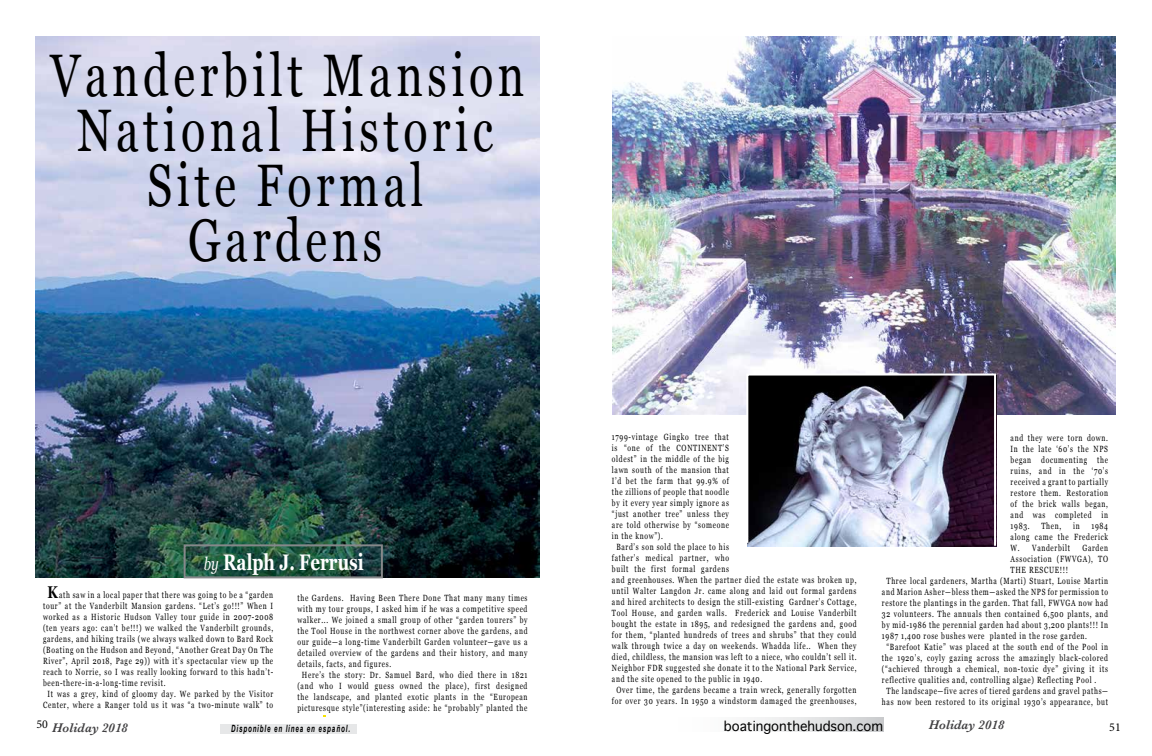
<style>
.page{position:relative;width:1152px;height:756px;background:#fff}
.page>*{position:absolute;margin:0;border:0;box-sizing:border-box;transform-origin:0 0}
.t1{font:60px/55px "Georgia";letter-spacing:.1em;color:#000;text-align:center;scale:.75 1}
.t2{font:700 22.5px "Georgia";color:#fff;scale:.75 1}
.t3{font:italic 600 13px "Baskerville";color:#414042}
.t4{font:13px "Geneva";color:#000}
.t5{font:12px "Minion Pro";color:#000}
.t6{font:italic 700 10px "Arial Narrow";letter-spacing:.12em;color:#000;scale:.75 1}
.t7{font:9px/11px "Georgia";letter-spacing:.1em;color:#000;text-align:justify;scale:.75 1}
.s1{font-weight:400;font-style:italic;font-size:18px}
.s2{font-weight:700;font-size:17px}
</style>
<div class="page">
<svg style="left:754px;top:717px;width:129px;height:15px"></svg>
<div style="left:220px;top:724px;width:137px;height:9px;background:#e6e7e8"></div>
<img style="left:36px;top:36px;width:504px;height:542px">
<div style="left:184px;top:544px;width:199px;height:34px;border:2px solid #86888a"></div>
<img style="left:612px;top:36px;width:504px;height:378px">
<svg style="left:745px;top:373px;width:252px;height:174px;background:#727383"></svg>
<h1 class="t1" style="left:51px;top:46px;width:633px">Vanderbilt Mansion<br>National Historic<br>Site Formal<br>Gardens</h1>
<h2 class="t2" style="left:204px;top:545px;width:215px"><span class="s1">by</span> Ralph J. Ferrusi</h2>
<p class="t7" style="left:48px;top:590px;width:302px"><span class="s2">K</span>ath saw in a local paper that there was going to be a “garden</p>
<p class="t7" style="left:43px;top:601px;width:308px">tour” at the Vanderbilt Mansion gardens. “Let’s go!!!” When I</p>
<p class="t7" style="left:43px;top:612px;width:308px">worked as a Historic Hudson Valley tour guide in 2007-2008</p>
<p class="t7" style="left:43px;top:623px;width:308px">(ten years ago: can’t be!!!) we walked the Vanderbilt grounds,</p>
<p class="t7" style="left:43px;top:634px;width:308px">gardens, and hiking trails (we always walked down to Bard Rock</p>
<p class="t7" style="left:43px;top:645px;width:308px">(Boating on the Hudson and Beyond, “Another Great Day On The</p>
<p class="t7" style="left:43px;top:656px;width:308px">River”, April 2018, Page 29)) with it’s spectacular view up the</p>
<p class="t7" style="left:43px;top:666px;width:308px">reach to Norrie, so I was really looking forward to this hadn’t-</p>
<p class="t7" style="left:43px;top:677px;width:165px">been-there-in-a-long-time revisit.</p>
<p class="t7" style="left:48px;top:688px;width:302px">It was a grey, kind of gloomy day. We parked by the Visitor</p>
<p class="t7" style="left:43px;top:699px;width:308px">Center, where a Ranger told us it was “a two-minute walk” to</p>
<p class="t7" style="left:297px;top:592px;width:308px">the Gardens. Having Been There Done That many many times</p>
<p class="t7" style="left:297px;top:603px;width:308px">with my tour groups, I asked him if he was a competitive speed</p>
<p class="t7" style="left:297px;top:614px;width:308px">walker... We joined a small group of other “garden tourers” by</p>
<p class="t7" style="left:297px;top:625px;width:308px">the Tool House in the northwest corner above the gardens, and</p>
<p class="t7" style="left:297px;top:636px;width:308px">our guide—a long-time Vanderbilt Garden volunteer—gave us a</p>
<p class="t7" style="left:297px;top:647px;width:308px">detailed overview of the gardens and their history, and many</p>
<p class="t7" style="left:297px;top:658px;width:127px">details, facts, and figures.</p>
<p class="t7" style="left:302px;top:669px;width:302px">Here’s the story: Dr. Samuel Bard, who died there in 1821</p>
<p class="t7" style="left:297px;top:680px;width:308px">(and who I would guess owned the place), first designed</p>
<p class="t7" style="left:297px;top:691px;width:308px">the landscape, and planted exotic plants in the “European</p>
<p class="t7" style="left:297px;top:702px;width:308px">picturesque style”(interesting aside: he “probably” planted the</p>
<p class="t7" style="left:612px;top:431px;width:157px">1799-vintage Gingko tree that</p>
<p class="t7" style="left:612px;top:442px;width:157px">is “one of the CONTINENT’S</p>
<p class="t7" style="left:612px;top:453px;width:157px">oldest” in the middle of the big</p>
<p class="t7" style="left:612px;top:464px;width:157px">lawn south of the mansion that</p>
<p class="t7" style="left:612px;top:475px;width:157px">I’d bet the farm that 99.9% of</p>
<p class="t7" style="left:612px;top:486px;width:157px">the zillions of people that noodle</p>
<p class="t7" style="left:612px;top:497px;width:157px">by it every year simply ignore as</p>
<p class="t7" style="left:612px;top:508px;width:157px">“just another tree” unless they</p>
<p class="t7" style="left:612px;top:519px;width:157px">are told otherwise by “someone</p>
<p class="t7" style="left:612px;top:530px;width:69px">in the know”).</p>
<p class="t7" style="left:616px;top:541px;width:151px">Bard’s son sold the place to his</p>
<p class="t7" style="left:612px;top:552px;width:157px">father’s medical partner, who</p>
<p class="t7" style="left:612px;top:563px;width:157px">built the first formal gardens</p>
<p class="t7" style="left:612px;top:574px;width:328px">and greenhouses. When the partner died the estate was broken up,</p>
<p class="t7" style="left:612px;top:585px;width:328px">until Walter Langdon Jr. came along and laid out formal gardens</p>
<p class="t7" style="left:612px;top:596px;width:328px">and hired architects to design the still-existing Gardner’s Cottage,</p>
<p class="t7" style="left:612px;top:607px;width:328px">Tool House, and garden walls. Frederick and Louise Vanderbilt</p>
<p class="t7" style="left:612px;top:618px;width:328px">bought the estate in 1895, and redesigned the gardens and, good</p>
<p class="t7" style="left:612px;top:629px;width:328px">for them, “planted hundreds of trees and shrubs” that they could</p>
<p class="t7" style="left:612px;top:640px;width:328px">walk through twice a day on weekends. Whadda life.. When they</p>
<p class="t7" style="left:612px;top:651px;width:328px">died, childless, the mansion was left to a niece, who couldn’t sell it.</p>
<p class="t7" style="left:612px;top:662px;width:328px">Neighbor FDR suggested she donate it to the National Park Service,</p>
<p class="t7" style="left:612px;top:673px;width:202px">and the site opened to the public in 1940.</p>
<p class="t7" style="left:616px;top:684px;width:322px">Over time, the gardens became a train wreck, generally forgotten</p>
<p class="t7" style="left:612px;top:695px;width:328px">for over 30 years. In 1950 a windstorm damaged the greenhouses,</p>
<p class="t7" style="left:1011px;top:432px;width:131px">and they were torn down.<br>In the late ‘60’s the NPS began documenting the ruins, and in the ‘70’s received a grant to partially restore them. Restoration of the brick walls began, and was completed in 1983.</p>
<p class="t7" style="left:1041px;top:520px;width:28px">Then,</p>
<p class="t7" style="left:1073px;top:520px;width:10px">in</p>
<p class="t7" style="left:1011px;top:520px;width:131px;text-indent:81px">1984 along came the Frederick W. Vanderbilt</p>
<p class="t7" style="left:1083px;top:542px;width:36px">Garden</p>
<p class="t7" style="left:1011px;top:553px;width:131px">Association (FWVGA), TO</p>
<p class="t7" style="left:1011px;top:564px;width:78px">THE RESCUE!!!</p>
<p class="t7" style="left:886px;top:575px;width:297px">Three local gardeners, Martha (Marti) Stuart, Louise Martin</p>
<p class="t7" style="left:882px;top:586px;width:303px">and Marion Asher—bless them—asked the NPS for permission to</p>
<p class="t7" style="left:882px;top:597px;width:303px">restore the plantings in the garden. That fall, FWVGA now had</p>
<p class="t7" style="left:882px;top:608px;width:303px">32 volunteers. The annuals then contained 6,500 plants, and</p>
<p class="t7" style="left:882px;top:619px;width:303px">by mid-1986 the perennial garden had about 3,200 plants!!! In</p>
<p class="t7" style="left:882px;top:630px;width:275px">1987 1,400 rose bushes were planted in the rose garden.</p>
<p class="t7" style="left:886px;top:641px;width:297px">“Barefoot Katie” was placed at the south end of the Pool in</p>
<p class="t7" style="left:882px;top:652px;width:303px">the 1920’s, coyly gazing across the amazingly black-colored</p>
<p class="t7" style="left:882px;top:663px;width:303px">(“achieved through a chemical, non-toxic dye” giving it its</p>
<p class="t7" style="left:882px;top:674px;width:287px">reflective qualities and, controlling algae) Reflecting Pool .</p>
<p class="t7" style="left:886px;top:685px;width:297px">The landscape—five acres of tiered gardens and gravel paths—</p>
<p class="t7" style="left:882px;top:696px;width:303px">has now been restored to its original 1930’s appearance, but</p>
<h3 class="t3" style="left:36px;top:719px;width:93px"><sup>50</sup> Holiday 2018</h3>
<p class="t6" style="left:231px;top:721px;width:160px">Disponible en línea en español.</p>
<h3 class="t4" style="left:724px;top:719px;width:161px">boatingonthehudson.com</h3>
<h3 class="t3" style="left:929px;top:716px;width:77px">Holiday 2018</h3>
<h3 class="t5" style="left:1109px;top:719px;width:13px">51</h3>
</div>
